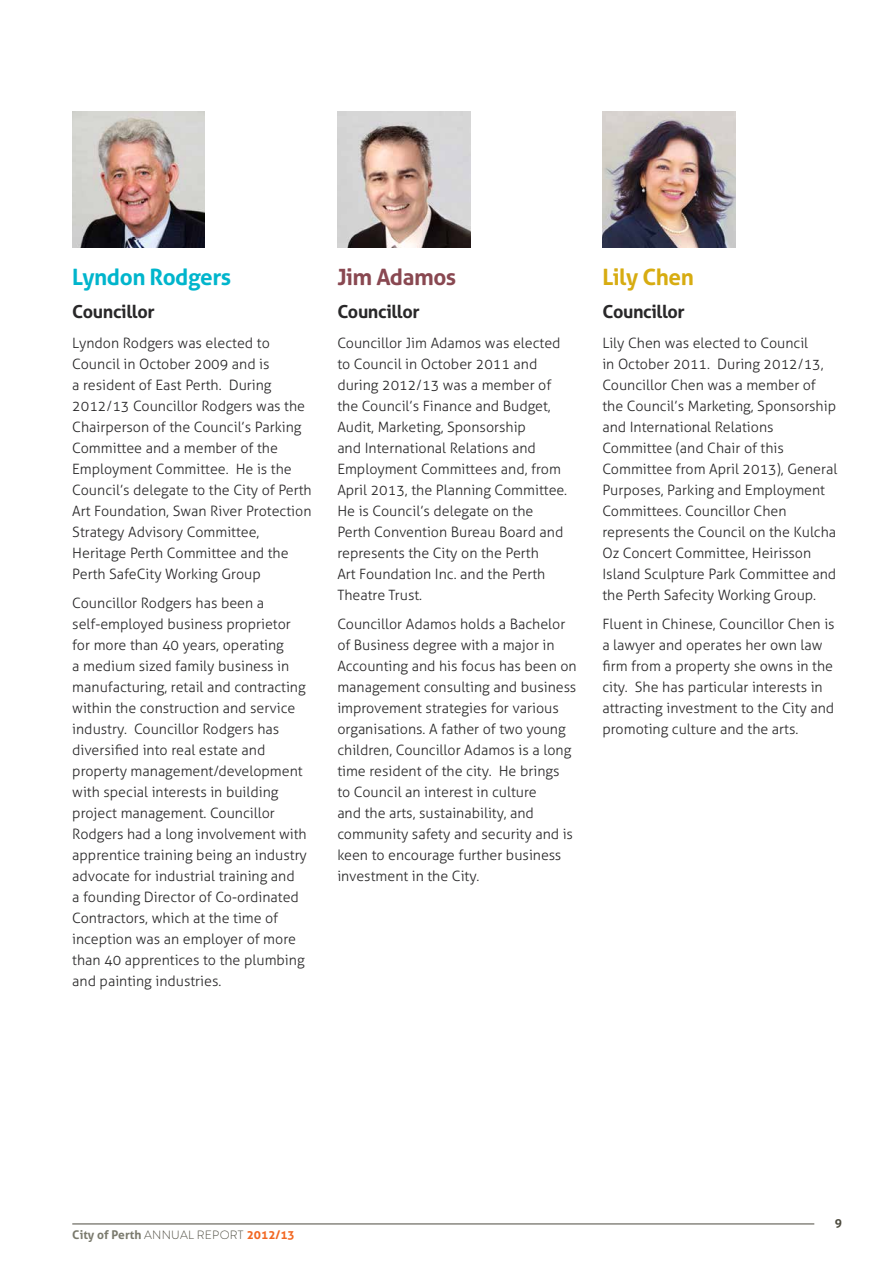
<style>
.page{position:relative;width:893px;height:1263px;background:#fff}
.page>*{position:absolute;margin:0;border:0;box-sizing:border-box;transform-origin:0 0}
.t1{font:700 22.5px "Aller";letter-spacing:-.02em;color:#00b5cc}
.t2{font:700 22.5px "Aller";letter-spacing:-.02em;color:#894851}
.t3{font:700 22.5px "Aller";letter-spacing:-.02em;color:#d7ac11}
.t4{font:700 18px "Aller";letter-spacing:-.02em;color:#292829}
.t5{font:300 14.25px/21px "Aller";color:#292829}
.t6{font:300 12px "Brandon Grotesque";letter-spacing:.02em;color:#4d4b3f}
.t7{font:700 12px "Aller";color:#4d4b3f}
.s1{font-family:"Aller";font-weight:700;color:#7a7a6d}
.s2{font-family:"Aller";font-weight:700;color:#f26722}
</style>
<div class="page">
<hr style="left:72px;top:1224px;width:742px;height:1px;background:#4d4b3f">
<img style="left:72px;top:112px;width:133px;height:136px">
<img style="left:337px;top:112px;width:134px;height:136px">
<img style="left:603px;top:112px;width:132px;height:136px">
<h1 class="t1" style="left:72px;top:263px;width:160px">Lyndon Rodgers</h1>
<p class="t4" style="left:72px;top:301px;width:84px">Councillor</p>
<p class="t5" style="left:72px;top:332px;width:241px">Lyndon Rodgers was elected to<br>Council in October 2009 and is<br>a resident of East Perth. During<br>2012/13 Councillor Rodgers was the<br>Chairperson of the Council’s Parking<br>Committee and a member of the<br>Employment Committee. He is the<br>Council’s delegate to the City of Perth<br>Art Foundation, Swan River Protection<br>Strategy Advisory Committee,<br>Heritage Perth Committee and the<br>Perth SafeCity Working Group</p>
<p class="t5" style="left:72px;top:593px;width:236px">Councillor Rodgers has been a self-employed business proprietor for more than 40 years, operating<br>a medium sized family business in manufacturing, retail and contracting within the construction and service industry. Councillor Rodgers has diversified into real estate and property management/development with special interests in building project management. Councillor Rodgers had a long involvement with apprentice training being an industry advocate for industrial training and<br>a founding Director of Co-ordinated Contractors, which at the time of inception was an employer of more than 40 apprentices to the plumbing and painting industries.</p>
<h1 class="t2" style="left:337px;top:263px;width:120px">Jim Adamos</h1>
<p class="t4" style="left:337px;top:301px;width:84px">Councillor</p>
<p class="t5" style="left:337px;top:332px;width:231px">Councillor Jim Adamos was elected to Council in October 2011 and during 2012/13 was a member of the Council’s Finance and Budget,<br>Audit, Marketing, Sponsorship<br>and International Relations and<br>Employment Committees and, from<br>April 2013, the Planning Committee.<br>He is Council’s delegate on the<br>Perth Convention Bureau Board and represents the City on the Perth<br>Art Foundation Inc. and the Perth<br>Theatre Trust.</p>
<p class="t5" style="left:337px;top:614px;width:241px">Councillor Adamos holds a Bachelor of Business degree with a major in Accounting and his focus has been on management consulting and business improvement strategies for various organisations. A father of two young children, Councillor Adamos is a long time resident of the city. He brings<br>to Council an interest in culture<br>and the arts, sustainability, and community safety and security and is keen to encourage further business investment in the City.</p>
<h1 class="t3" style="left:602px;top:263px;width:93px">Lily Chen</h1>
<p class="t4" style="left:602px;top:301px;width:84px">Councillor</p>
<p class="t5" style="left:602px;top:332px;width:236px">Lily Chen was elected to Council<br>in October 2011. During 2012/13, Councillor Chen was a member of the Council’s Marketing, Sponsorship and International Relations Committee (and Chair of this Committee from April 2013), General Purposes, Parking and Employment Committees. Councillor Chen represents the Council on the Kulcha Oz Concert Committee, Heirisson Island Sculpture Park Committee and the Perth Safecity Working Group.</p>
<p class="t5" style="left:602px;top:614px;width:234px">Fluent in Chinese, Councillor Chen is a lawyer and operates her own law firm from a property she owns in the city. She has particular interests in attracting investment to the City and promoting culture and the arts.</p>
<p class="t6" style="left:72px;top:1227px;width:224px"><span class="s1">City of Perth</span> ANNUAL REPORT <span class="s2">2012/13</span></p>
<p class="t7" style="left:835px;top:1215px;width:9px">9</p>
</div>
